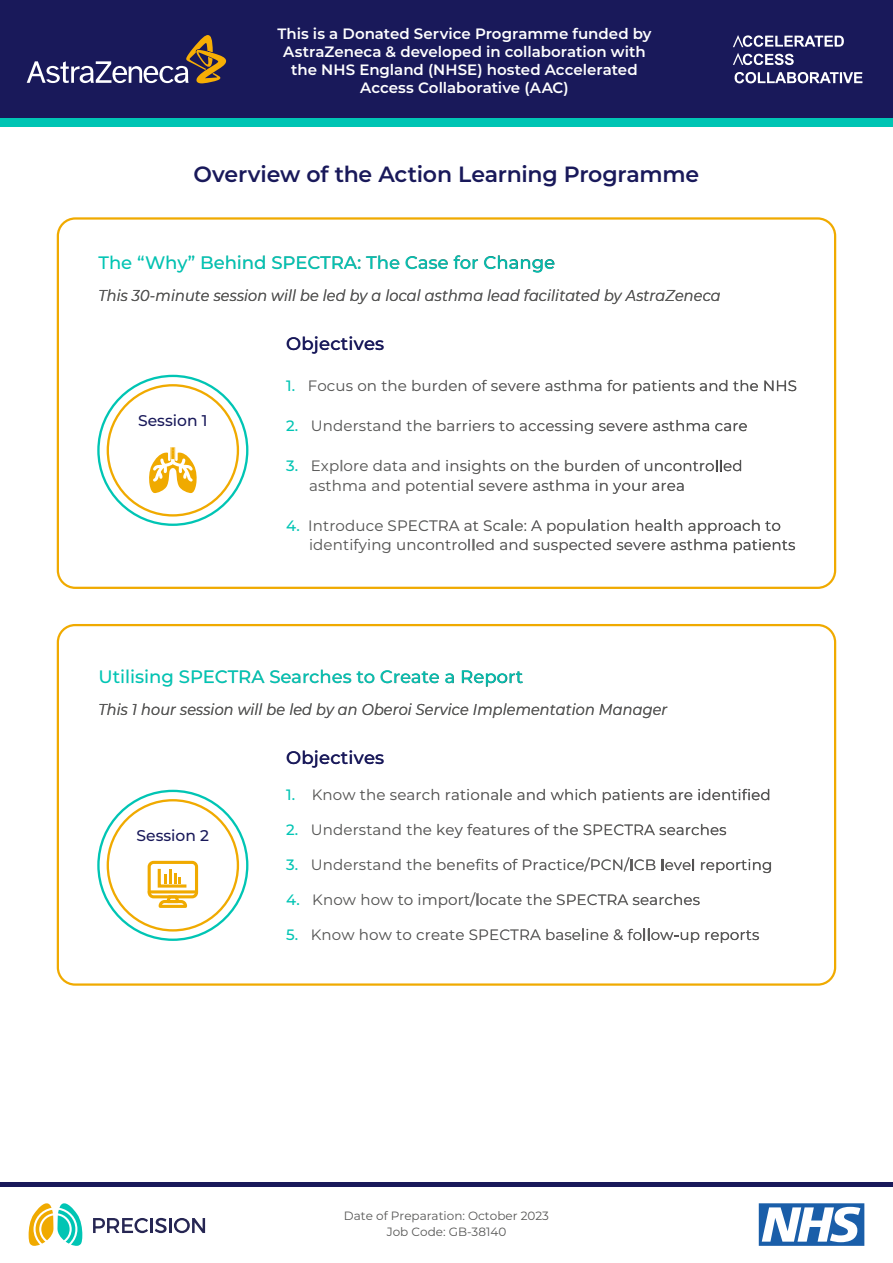
<style>
.page{position:relative;width:893px;height:1263px;background:#fff}
.page>*{position:absolute;margin:0;border:0;box-sizing:border-box;transform-origin:0 0}
.t1{font:600 22.05px "Montserrat";letter-spacing:-.01em;color:#19195a}
.t2{font:500 18px "Montserrat";color:#00c5b4}
.t3{font:500 18px "Montserrat";letter-spacing:.01em;color:#19195a}
.t4{font:italic 15.75px "Montserrat";letter-spacing:.01em;color:#575756;scale:.92 1}
.t5{font:500 15.45px "Montserrat";color:#19195a}
.t6{font:15px/19.5px "Montserrat";letter-spacing:.01em;color:#575756}
.t7{font:600 15px/18px "Montserrat";color:#fff;text-align:center}
.t8{font:12px "Montserrat";color:#575756}
.s1{font-weight:500;color:#00c5b4}
</style>
<div class="page">
<div style="left:0;top:0;width:893px;height:118px;background:#19195a"></div>
<div style="left:0;top:118px;width:893px;height:9px;background:#00c5b4"></div>
<svg style="left:27px;top:35px;width:200px;height:49px"></svg>
<svg style="left:733px;top:35px;width:111px;height:12px"></svg>
<svg style="left:733px;top:53px;width:61px;height:12px"></svg>
<svg style="left:734px;top:72px;width:128px;height:11px"></svg>
<hr style="left:0;top:1182px;width:893px;height:4px;background:#19195a">
<svg style="left:93px;top:1218px;width:55px;height:15px"></svg>
<hr style="left:150px;top:1218px;width:3px;height:15px;background:#262653">
<svg style="left:155px;top:1218px;width:12px;height:15px"></svg>
<hr style="left:169px;top:1218px;width:3px;height:15px;background:#262653">
<svg style="left:174px;top:1218px;width:31px;height:15px"></svg>
<svg style="left:29px;top:1203px;width:53px;height:43px"></svg>
<svg style="left:759px;top:1203px;width:105px;height:43px"></svg>
<svg style="left:149px;top:447px;width:48px;height:46px"></svg>
<svg style="left:123px;top:259px;width:8px;height:10px"></svg>
<svg style="left:138px;top:255px;width:56px;height:17px"></svg>
<svg style="left:202px;top:255px;width:63px;height:14px"></svg>
<svg style="left:272px;top:255px;width:127px;height:14px"></svg>
<svg style="left:406px;top:256px;width:42px;height:13px"></svg>
<svg style="left:454px;top:255px;width:24px;height:14px"></svg>
<svg style="left:484px;top:255px;width:70px;height:17px"></svg>
<svg style="left:310px;top:383px;width:66px;height:8px"></svg>
<svg style="left:382px;top:380px;width:24px;height:11px"></svg>
<svg style="left:413px;top:380px;width:53px;height:11px"></svg>
<svg style="left:473px;top:380px;width:67px;height:11px"></svg>
<svg style="left:546px;top:380px;width:55px;height:11px"></svg>
<svg style="left:607px;top:380px;width:20px;height:11px"></svg>
<svg style="left:634px;top:380px;width:93px;height:14px"></svg>
<svg style="left:733px;top:380px;width:25px;height:11px"></svg>
<svg style="left:765px;top:381px;width:31px;height:10px"></svg>
<svg style="left:313px;top:420px;width:88px;height:11px"></svg>
<svg style="left:407px;top:420px;width:24px;height:11px"></svg>
<svg style="left:438px;top:420px;width:76px;height:11px"></svg>
<svg style="left:520px;top:420px;width:73px;height:14px"></svg>
<svg style="left:599px;top:423px;width:48px;height:8px"></svg>
<svg style="left:653px;top:420px;width:56px;height:11px"></svg>
<svg style="left:715px;top:423px;width:32px;height:8px"></svg>
<svg style="left:313px;top:460px;width:93px;height:14px"></svg>
<svg style="left:412px;top:460px;width:27px;height:11px"></svg>
<svg style="left:446px;top:460px;width:59px;height:14px"></svg>
<svg style="left:511px;top:463px;width:17px;height:8px"></svg>
<svg style="left:534px;top:460px;width:25px;height:11px"></svg>
<svg style="left:565px;top:460px;width:54px;height:11px"></svg>
<svg style="left:625px;top:460px;width:116px;height:11px"></svg>
<svg style="left:310px;top:480px;width:56px;height:11px"></svg>
<svg style="left:372px;top:480px;width:27px;height:11px"></svg>
<svg style="left:407px;top:480px;width:66px;height:14px"></svg>
<svg style="left:479px;top:483px;width:48px;height:8px"></svg>
<svg style="left:533px;top:480px;width:56px;height:11px"></svg>
<svg style="left:596px;top:480px;width:87px;height:14px"></svg>
<svg style="left:310px;top:520px;width:485px;height:33px"></svg>
<div style="left:57px;top:217px;width:779px;height:372px;border:2px solid #f0aa00;border-radius:17px"></div>
<div style="left:148px;top:861px;width:50px;height:37px;border:3px solid #f0aa00;border-radius:4px"></div>
<hr style="left:149px;top:890px;width:48px;height:3px;background:#f0aa00">
<svg style="left:156px;top:868px;width:34px;height:40px"></svg>
<svg style="left:122px;top:669px;width:50px;height:18px"></svg>
<svg style="left:180px;top:670px;width:171px;height:13px"></svg>
<svg style="left:357px;top:671px;width:17px;height:12px"></svg>
<svg style="left:381px;top:670px;width:58px;height:13px"></svg>
<svg style="left:446px;top:673px;width:8px;height:10px"></svg>
<svg style="left:462px;top:670px;width:61px;height:17px"></svg>
<svg style="left:314px;top:789px;width:125px;height:11px"></svg>
<svg style="left:446px;top:789px;width:66px;height:11px"></svg>
<svg style="left:518px;top:789px;width:27px;height:11px"></svg>
<svg style="left:551px;top:789px;width:45px;height:11px"></svg>
<svg style="left:603px;top:789px;width:61px;height:14px"></svg>
<svg style="left:670px;top:792px;width:22px;height:8px"></svg>
<svg style="left:698px;top:789px;width:71px;height:11px"></svg>
<svg style="left:313px;top:824px;width:88px;height:11px"></svg>
<svg style="left:407px;top:824px;width:24px;height:11px"></svg>
<svg style="left:438px;top:824px;width:91px;height:14px"></svg>
<svg style="left:535px;top:824px;width:43px;height:11px"></svg>
<svg style="left:584px;top:824px;width:142px;height:11px"></svg>
<svg style="left:313px;top:859px;width:88px;height:11px"></svg>
<svg style="left:407px;top:859px;width:24px;height:11px"></svg>
<svg style="left:438px;top:857px;width:217px;height:15px"></svg>
<svg style="left:662px;top:859px;width:32px;height:11px"></svg>
<svg style="left:701px;top:859px;width:70px;height:14px"></svg>
<svg style="left:314px;top:895px;width:42px;height:10px"></svg>
<svg style="left:362px;top:894px;width:51px;height:11px"></svg>
<svg style="left:419px;top:892px;width:102px;height:16px"></svg>
<svg style="left:527px;top:894px;width:24px;height:11px"></svg>
<svg style="left:557px;top:894px;width:142px;height:11px"></svg>
<svg style="left:313px;top:929px;width:98px;height:11px"></svg>
<svg style="left:417px;top:929px;width:124px;height:11px"></svg>
<svg style="left:547px;top:929px;width:61px;height:11px"></svg>
<svg style="left:614px;top:929px;width:85px;height:14px"></svg>
<svg style="left:706px;top:930px;width:53px;height:13px"></svg>
<div style="left:57px;top:624px;width:779px;height:362px;border:2px solid #f0aa00;border-radius:17px"></div>
<p class="t7" style="left:277px;top:24px;width:376px">This is a Donated Service Programme funded by AstraZeneca &amp; developed in collaboration with the NHS England (NHSE) hosted Accelerated Access Collaborative (AAC)</p>
<h1 class="t1" style="left:194px;top:158px;width:507px">Overview of the Action Learning Programme</h1>
<p class="t2" style="left:98px;top:250px;width:458px">The “Why” Behind SPECTRA: The Case for Change</p>
<p class="t4" style="left:98px;top:284px;width:678px">This 30-minute session will be led by a local asthma lead facilitated by AstraZeneca</p>
<p class="t3" style="left:286px;top:331px;width:100px">Objectives</p>
<p class="t6" style="left:286px;top:376px;width:512px"><span class="s1">1.</span> Focus on the burden of severe asthma for patients and the NHS</p>
<p class="t6" style="left:286px;top:416px;width:463px"><span class="s1">2.</span> Understand the barriers to accessing severe asthma care</p>
<p class="t6" style="left:309px;top:456px;width:435px;text-indent:-23px"><span class="s1">3.</span> Explore data and insights on the burden of uncontrolled asthma and potential severe asthma in your area</p>
<p class="t6" style="left:309px;top:515px;width:488px;text-indent:-23px"><span class="s1">4.</span> Introduce SPECTRA at Scale: A population health approach to identifying uncontrolled and suspected severe asthma patients</p>
<p class="t5" style="left:138px;top:409px;width:71px">Session 1</p>
<p class="t2" style="left:98px;top:664px;width:426px">Utilising SPECTRA Searches to Create a Report</p>
<p class="t4" style="left:98px;top:699px;width:620px">This 1 hour session will be led by an Oberoi Service Implementation Manager</p>
<p class="t3" style="left:286px;top:745px;width:100px">Objectives</p>
<p class="t6" style="left:286px;top:785px;width:486px"><span class="s1">1.</span> Know the search rationale and which patients are identified</p>
<p class="t6" style="left:286px;top:819px;width:442px"><span class="s1">2.</span> Understand the key features of the SPECTRA searches</p>
<p class="t6" style="left:286px;top:854px;width:488px"><span class="s1">3.</span> Understand the benefits of Practice/PCN/ICB level reporting</p>
<p class="t6" style="left:286px;top:889px;width:415px"><span class="s1">4.</span> Know how to import/locate the SPECTRA searches</p>
<p class="t6" style="left:286px;top:924px;width:475px"><span class="s1">5.</span> Know how to create SPECTRA baseline &amp; follow-up reports</p>
<p class="t5" style="left:137px;top:825px;width:74px">Session 2</p>
<p class="t8" style="left:344px;top:1208px;width:207px">Date of Preparation: October 2023</p>
<p class="t8" style="left:387px;top:1223px;width:121px">Job Code: GB-38140</p>
</div>
